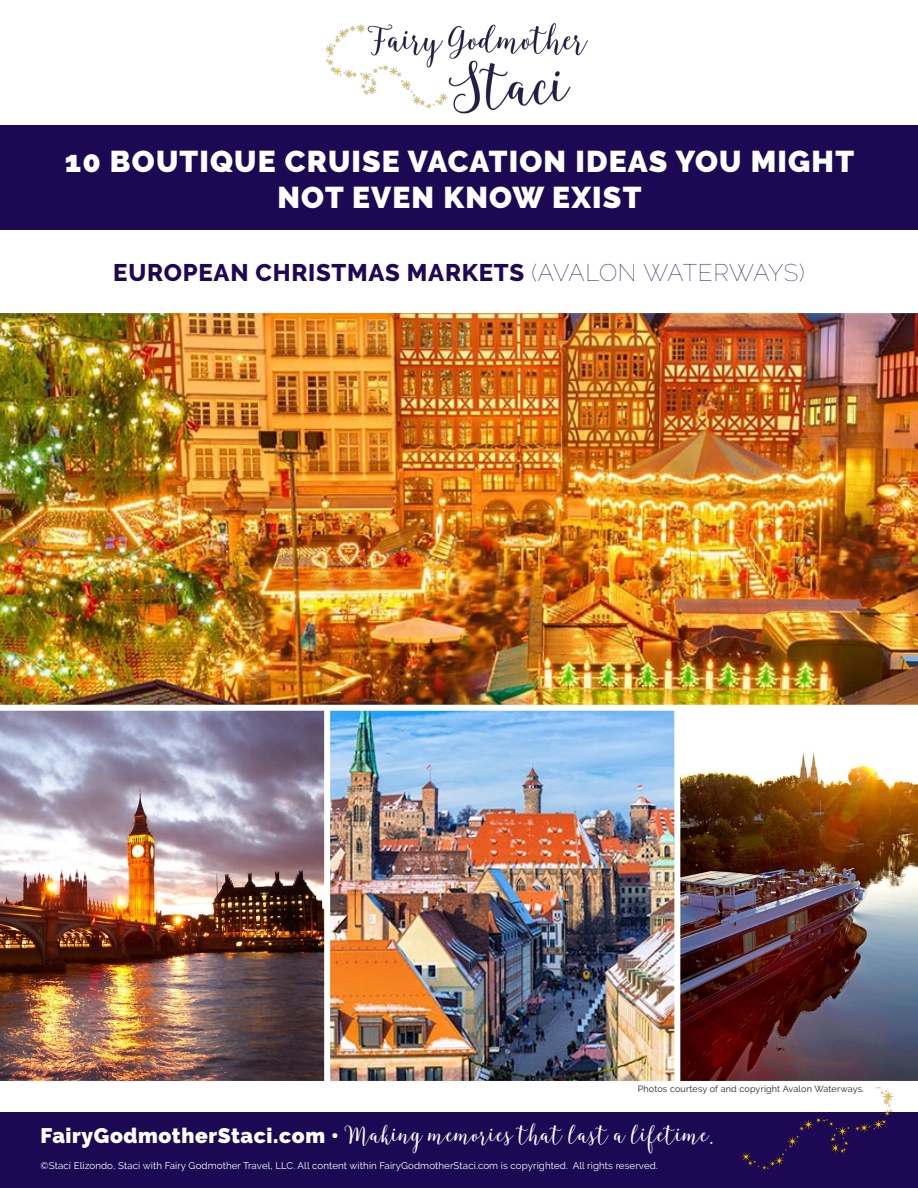
<style>
.page{position:relative;width:918px;height:1188px;background:#fff}
.page>*{position:absolute;margin:0;border:0;box-sizing:border-box;transform-origin:0 0}
.t1{font:900 30px/36px "Raleway";letter-spacing:.04em;color:#fff;text-align:center}
.t2{font:27px "Blingtastic Script";letter-spacing:.03em;color:#fff}
.t3{font:800 24px "Raleway";letter-spacing:.03em;color:#1d0854}
.t4{font:9.75px "Raleway";letter-spacing:.01em;color:#fff}
.t5{font:9px "Raleway";letter-spacing:.02em;color:#231f20}
.s1{font-weight:100}
.s2{font-family:"Raleway";font-weight:900;font-size:21px}
</style>
<div class="page">
<div style="left:0;top:1112px;width:918px;height:76px;background:#1d0854"></div>
<img style="left:326px;top:23px;width:262px;height:91px">
<div style="left:0;top:125px;width:918px;height:105px;background:#1d0854"></div>
<img style="left:741px;top:1087px;width:153px;height:84px">
<img style="left:0;top:711px;width:324px;height:369px">
<img style="left:680px;top:751px;width:238px;height:330px">
<img style="left:330px;top:711px;width:344px;height:370px">
<img style="left:0;top:313px;width:918px;height:392px">
<h1 class="t1" style="left:65px;top:144px;width:791px">10 BOUTIQUE CRUISE VACATION IDEAS YOU MIGHT<br>NOT EVEN KNOW EXIST</h1>
<h3 class="t3" style="left:113px;top:259px;width:693px">EUROPEAN CHRISTMAS MARKETS <span class="s1">(AVALON WATERWAYS)</span></h3>
<p class="t5" style="left:638px;top:1084px;width:228px">Photos courtesy of and copyright Avalon Waterways.</p>
<h2 class="t2" style="left:40px;top:1120px;width:675px"><span class="s2">FAIRYGODMOTHERSTACI.COM •</span> Making memories that last a lifetime.</h2>
<p class="t4" style="left:40px;top:1160px;width:619px">©Staci Elizondo, Staci with Fairy Godmother Travel, LLC. All content within FairyGodmotherStaci.com is copyrighted. All rights reserved.</p>
</div>
